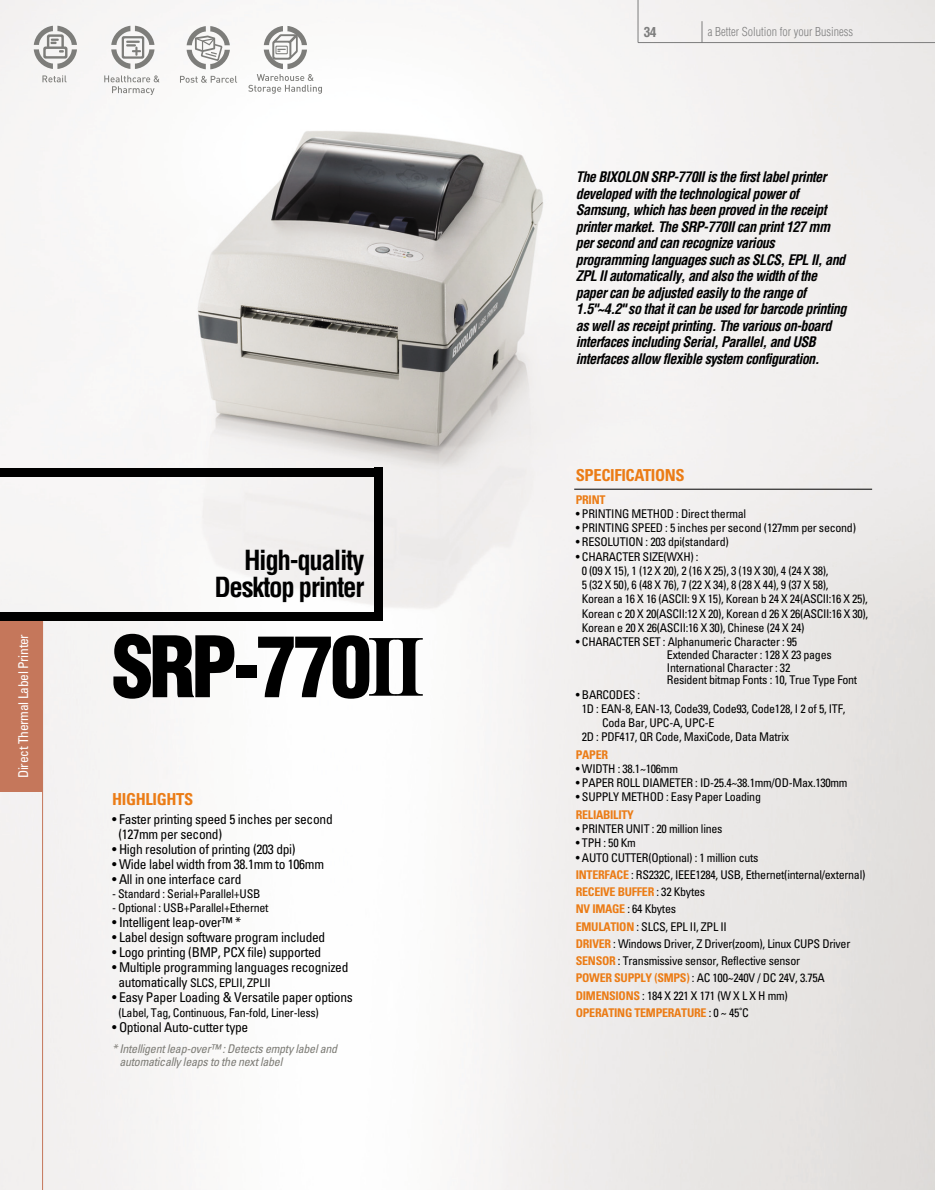
<style>
.page{position:relative;width:935px;height:1190px;background:#fff}
.page>*{position:absolute;margin:0;border:0;box-sizing:border-box;transform-origin:0 0}
.t1{font:900 condensed 82.5px "Helvetica";letter-spacing:-.05em;color:#000}
.t2{font:700 condensed 27px/27px "Helvetica";letter-spacing:-.05em;color:#000;text-align:right}
.t3{font:700 condensed 16.5px "Univers";letter-spacing:-.02em;color:#eb7c16}
.t4{font:italic 700 condensed 14.25px/16.5px "Helvetica";letter-spacing:-.04em;color:#000}
.t5{font:condensed 13.5px/15px "Univers";letter-spacing:-.02em;color:#000}
.t6{font:condensed 13.5px "Univers";letter-spacing:-.02em;color:#fff}
.t7{font:700 condensed 13.5px "Helvetica";color:#7d7d7d}
.t8{font:condensed 12px/17.2px "Univers";letter-spacing:-.025em;color:#000}
.t9{font:italic condensed 12px/12.8px "Univers";letter-spacing:-.025em;color:#7d7c76}
.t10{font:300 condensed 12px "Helvetica";color:#7d7d7d}
.t11{font:700 condensed 12px "Univers";letter-spacing:-.025em;color:#eb7c16}
.s1{font-family:"Times New Roman";font-weight:700;font-stretch:normal;font-size:87px}
.s2{font-size:13.5px}
.s3{font-weight:700;color:#eb7c16}
</style>
<div class="page">
<img style="left:0;top:0;width:934px;height:1190px">
<hr style="left:638px;top:42px;width:296px;height:1px;background:#7d7d7d">
<hr style="left:637px;top:0;width:1px;height:43px;background:#7d7d7d">
<svg style="left:701px;top:21px;width:1px;height:21px"></svg>
<svg style="left:42px;top:75px;width:25px;height:7px"></svg>
<svg style="left:34px;top:26px;width:43px;height:43px"></svg>
<svg style="left:104px;top:75px;width:56px;height:20px"></svg>
<svg style="left:111px;top:26px;width:43px;height:43px"></svg>
<svg style="left:180px;top:76px;width:57px;height:7px"></svg>
<svg style="left:187px;top:26px;width:43px;height:43px"></svg>
<svg style="left:248px;top:26px;width:74px;height:68px"></svg>
<div style="left:0;top:468px;width:383px;height:8px;background:#000"></div>
<div style="left:0;top:612px;width:383px;height:9px;background:#000"></div>
<div style="left:0;top:621px;width:43px;height:170px;background:#c5775b"></div>
<div style="left:374px;top:468px;width:9px;height:153px;background:#000"></div>
<hr style="left:42px;top:621px;width:1px;height:569px;background:#c5775b">
<hr style="left:574px;top:489px;width:298px;height:1px;background:#000">
<p class="t6" style="left:19px;top:778px;width:146px;rotate:-90deg">Direct Thermal Label Printer</p>
<h2 class="t2" style="left:214px;top:549px;width:151px">High-quality<br>Desktop printer</h2>
<h1 class="t1" style="left:112px;top:635px;width:314px">SRP-770<span class="s1">II</span></h1>
<h3 class="t3" style="left:112px;top:792px;width:83px">HIGHLIGHTS</h3>
<p class="t5" style="left:118px;top:812px;width:216px;text-indent:-6px">• Faster printing speed 5 inches per second (127mm per second)</p>
<p class="t5" style="left:112px;top:842px;width:185px">• High resolution of printing (203 dpi)</p>
<p class="t5" style="left:112px;top:857px;width:213px">• Wide label width from 38.1mm to 106mm</p>
<p class="t5" style="left:112px;top:872px;width:131px">• All in one interface card</p>
<p class="t8" style="left:112px;top:886px;width:150px">- Standard : Serial+Parallel+USB</p>
<p class="t8" style="left:112px;top:900px;width:158px">- Optional : USB+Parallel+Ethernet</p>
<p class="t5" style="left:112px;top:916px;width:130px">• Intelligent leap-over™ *</p>
<p class="t5" style="left:112px;top:931px;width:215px">• Label design software program included</p>
<p class="t5" style="left:112px;top:946px;width:211px">• Logo printing (BMP, PCX file) supported</p>
<p class="t5" style="left:112px;top:961px;width:238px">• Multiple programming languages recognized</p>
<p class="t8" style="left:118px;top:975px;width:154px"><span class="s2">automatically</span> SLCS, EPLII, ZPLII</p>
<p class="t5" style="left:112px;top:991px;width:242px">• Easy Paper Loading &amp; Versatile paper options</p>
<p class="t8" style="left:118px;top:1005px;width:202px">(Label, Tag, Continuous, Fan-fold, Liner-less)</p>
<p class="t5" style="left:112px;top:1021px;width:138px">• Optional Auto-cutter type</p>
<p class="t9" style="left:119px;top:1043px;width:219px;text-indent:-7px">* Intelligent leap-over™ : Detects empty label and automatically leaps to the next label</p>
<p class="t7" style="left:644px;top:27px;width:14px">34</p>
<p class="t10" style="left:707px;top:27px;width:147px">a Better Solution for your Business</p>
<p class="t4" style="left:576px;top:170px;width:272px">The BIXOLON SRP-770II is the first label printer developed with the technological power of Samsung, which has been proved in the receipt printer market. The SRP-770II can print 127 mm per second and can recognize various programming languages such as SLCS, EPL II, and ZPL II automatically, and also the width of the paper can be adjusted easily to the range of 1.5"~4.2" so that it can be used for barcode printing as well as receipt printing. The various on-board interfaces including Serial, Parallel, and USB interfaces allow flexible system configuration.</p>
<h3 class="t3" style="left:576px;top:469px;width:110px">SPECIFICATIONS</h3>
<p class="t11" style="left:576px;top:495px;width:31px">PRINT</p>
<p class="t8" style="left:576px;top:506px;width:172px">• PRINTING METHOD : Direct thermal</p>
<p class="t8" style="left:576px;top:520px;width:282px">• PRINTING SPEED : 5 inches per second (127mm per second)</p>
<p class="t8" style="left:576px;top:534px;width:154px">• RESOLUTION : 203 dpi(standard)</p>
<p class="t8" style="left:581px;top:550px;width:288px;line-height:14.2px;text-indent:-6px">• CHARACTER SIZE(WXH) :<br>0 (09 X 15), 1 (12 X 20), 2 (16 X 25), 3 (19 X 30), 4 (24 X 38),<br>5 (32 X 50), 6 (48 X 76), 7 (22 X 34), 8 (28 X 44), 9 (37 X 58),<br>Korean a 16 X 16 (ASCII: 9 X 15), Korean b 24 X 24(ASCII:16 X 25), Korean c 20 X 20(ASCII:12 X 20), Korean d 26 X 26(ASCII:16 X 30), Korean e 20 X 26(ASCII:16 X 30), Chinese (24 X 24)</p>
<p class="t8" style="left:667px;top:636px;width:192px;line-height:12.8px;text-indent:-91px">• CHARACTER SET : Alphanumeric Character : 95<br>Extended Character : 128 X 23 pages International Character : 32<br>Resident bitmap Fonts : 10, True Type Font</p>
<p class="t8" style="left:576px;top:687px;width:66px">• BARCODES :</p>
<p class="t8" style="left:581px;top:701px;width:265px">1D : EAN-8, EAN-13, Code39, Code93, Code128, I 2 of 5, ITF,</p>
<p class="t8" style="left:602px;top:715px;width:114px">Coda Bar, UPC-A, UPC-E</p>
<p class="t8" style="left:581px;top:729px;width:209px">2D : PDF417, QR Code, MaxiCode, Data Matrix</p>
<p class="t11" style="left:576px;top:750px;width:34px">PAPER</p>
<p class="t8" style="left:576px;top:761px;width:104px">• WIDTH : 38.1~106mm</p>
<p class="t8" style="left:576px;top:775px;width:273px">• PAPER ROLL DIAMETER : ID-25.4~38.1mm/OD-Max.130mm</p>
<p class="t8" style="left:576px;top:789px;width:187px">• SUPPLY METHOD : Easy Paper Loading</p>
<p class="t11" style="left:576px;top:810px;width:59px">RELIABILITY</p>
<p class="t8" style="left:576px;top:821px;width:148px">• PRINTER UNIT : 20 million lines</p>
<p class="t8" style="left:576px;top:835px;width:62px">• TPH : 50 Km</p>
<p class="t8" style="left:576px;top:849px;width:291px">• AUTO CUTTER(Optional) : 1 million cuts<br><span class="s3">INTERFACE</span> : RS232C, IEEE1284, USB, Ethernet(internal/external)<br><span class="s3">RECEIVE BUFFER</span> : 32 Kbytes<br><span class="s3">NV IMAGE</span> : 64 Kbytes<br><span class="s3">EMULATION</span> : SLCS, EPL II, ZPL II<br><span class="s3">DRIVER</span> : Windows Driver, Z Driver(zoom), Linux CUPS Driver <span class="s3">SENSOR</span> : Transmissive sensor, Reflective sensor<br><span class="s3">POWER SUPPLY (SMPS)</span> : AC 100~240V / DC 24V, 3.75A <span class="s3">DIMENSIONS</span> : 184 X 221 X 171 (W X L X H mm)<br><span class="s3">OPERATING TEMPERATURE</span> : 0 ~ 45˚C</p>
</div>
